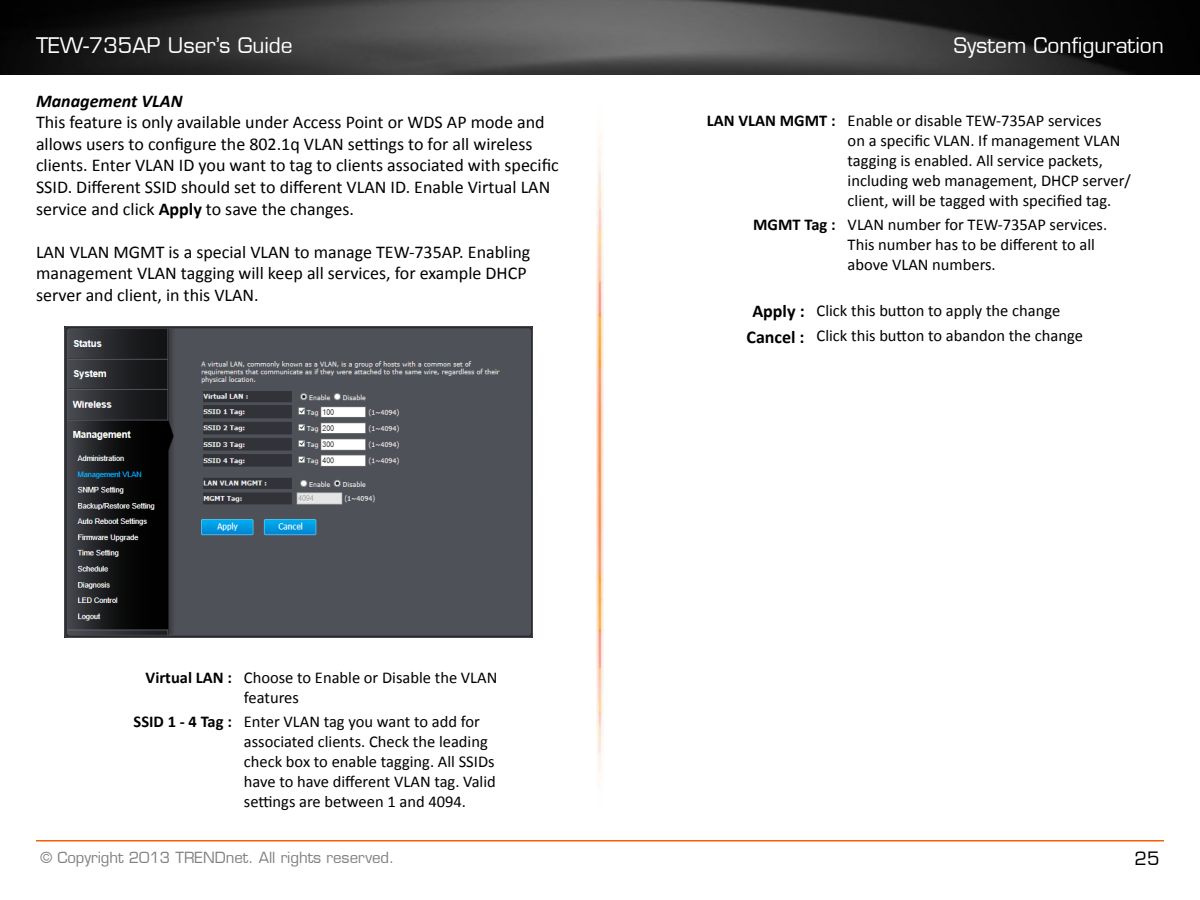
<style>
.page{position:relative;width:1200px;height:900px;background:#fff}
.page>*{position:absolute;margin:0;border:0;box-sizing:border-box;transform-origin:0 0}
.t1{font:21px "Eurostile LT";color:#fff}
.t2{font:18px/21.6px "Calibri";color:#000}
.t3{font:italic 700 18px "Calibri";color:#000}
.t4{font:700 18px "Calibri";color:#000}
.t5{font:18px "Eurostile LT";color:#000}
.tbl_cell{font:16.5px/19.8px "Calibri";color:#000}
.tbl_cell_left{font:700 16.5px "Calibri";color:#000}
.t6{font:15px "Eurostile LT";color:#808080}
.s1{font-weight:700}
</style>
<div class="page">
<hr style="left:36px;top:840px;width:1128px;height:2px;background:#fb5d05">
<img style="left:0;top:0;width:1200px;height:75px">
<img style="left:596px;top:142px;width:8px;height:629px">
<img style="left:64px;top:326px;width:468px;height:311px">
<p class="t1" style="left:36px;top:33px;width:258px">TEW-735AP User’s Guide</p>
<p class="t1" style="left:954px;top:33px;width:212px">System Configuration</p>
<p class="t3" style="left:36px;top:89px;width:148px">Management VLAN</p>
<p class="t2" style="left:36px;top:111px;width:524px">This feature is only available under Access Point or WDS AP mode and allows users to configure the 802.1q VLAN settings to for all wireless clients. Enter VLAN ID you want to tag to clients associated with specific SSID. Different SSID should set to different VLAN ID. Enable Virtual LAN service and click <span class="s1">Apply</span> to save the changes.</p>
<p class="t2" style="left:36px;top:241px;width:496px">LAN VLAN MGMT is a special VLAN to manage TEW-735AP. Enabling management VLAN tagging will keep all services, for example DHCP server and client, in this VLAN.</p>
<p class="tbl_cell_left" style="left:146px;top:667px;width:88px">Virtual LAN :</p>
<p class="tbl_cell" style="left:244px;top:668px;width:255px">Choose to Enable or Disable the VLAN features</p>
<p class="tbl_cell_left" style="left:134px;top:711px;width:100px">SSID 1 - 4 Tag :</p>
<p class="tbl_cell" style="left:244px;top:712px;width:253px">Enter VLAN tag you want to add for associated clients. Check the leading check box to enable tagging. All SSIDs have to have different VLAN tag. Valid settings are between 1 and 4094.</p>
<p class="tbl_cell_left" style="left:707px;top:110px;width:130px">LAN VLAN MGMT :</p>
<p class="tbl_cell" style="left:848px;top:111px;width:285px">Enable or disable TEW-735AP services<br>on a specific VLAN. If management VLAN tagging is enabled. All service packets, including web management, DHCP server/ client, will be tagged with specified tag.</p>
<p class="tbl_cell_left" style="left:753px;top:214px;width:84px">MGMT Tag :</p>
<p class="tbl_cell" style="left:848px;top:215px;width:261px">VLAN number for TEW-735AP services.<br>This number has to be different to all above VLAN numbers.</p>
<p class="t4" style="left:752px;top:299px;width:54px">Apply :</p>
<p class="tbl_cell" style="left:817px;top:300px;width:245px">Click this button to apply the change</p>
<p class="t4" style="left:746px;top:325px;width:60px">Cancel :</p>
<p class="tbl_cell" style="left:817px;top:326px;width:268px">Click this button to abandon the change</p>
<p class="t6" style="left:40px;top:848px;width:355px">© Copyright 2013 TRENDnet. All rights reserved.</p>
<p class="t5" style="left:1135px;top:848px;width:26px">25</p>
</div>
